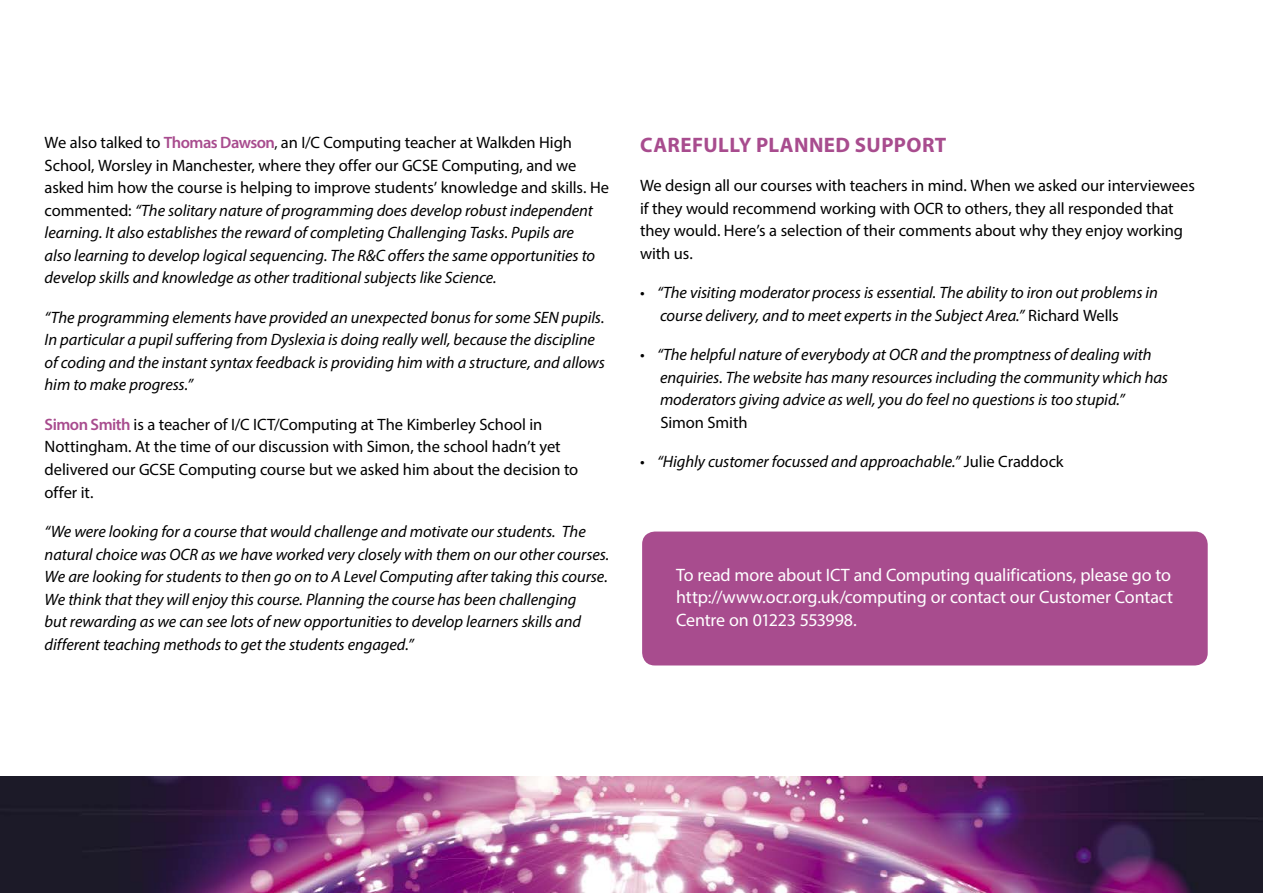
<style>
.page{position:relative;width:1263px;height:893px;background:#fff}
.page>*{position:absolute;margin:0;border:0;box-sizing:border-box;transform-origin:0 0}
.t1{font:700 21px "Myriad Pro";letter-spacing:.02em;color:#a84c8e}
._11_ON_15{font:18px/22.5px "Myriad Pro";letter-spacing:-.01em;color:#fff;text-align:justify}
._11_ON_15-2{font:italic 16.5px/22.5px "Myriad Pro";letter-spacing:-.005em;color:#000}
._11_ON_15-3{font:16.5px/22.5px "Myriad Pro";letter-spacing:-.005em;color:#000}
.s1{font-style:normal}
.s2{font-weight:600;font-style:normal;color:#a84c8e}
.s3{font-style:normal;font-size:15px}
.s4{font-weight:600;color:#a84c8e}
</style>
<div class="page">
<div style="left:642px;top:531px;width:566px;height:134px;background:#a84c8e;border-radius:13px"></div>
<img style="left:0;top:776px;width:1263px;height:117px">
<p class="_11_ON_15-2" style="left:45px;top:131px;width:566px"><span class="s1">We also talked to</span> <span class="s2">Thomas Dawson</span><span class="s3">,</span> <span class="s1">an I/C Computing teacher at Walkden High School, Worsley in Manchester, where they offer our GCSE Computing, and we asked him how the course is helping to improve students’ knowledge and skills. He commented:</span> “The solitary nature of programming does develop robust independent learning. It also establishes the reward of completing Challenging Tasks. Pupils are<br>also learning to develop logical sequencing. The R&amp;C offers the same opportunities to develop skills and knowledge as other traditional subjects like Science.</p>
<p class="_11_ON_15-2" style="left:45px;top:306px;width:562px">“The programming elements have provided an unexpected bonus for some SEN pupils.<br>In particular a pupil suffering from Dyslexia is doing really well, because the discipline of coding and the instant syntax feedback is providing him with a structure, and allows him to make progress.”</p>
<p class="_11_ON_15-3" style="left:45px;top:413px;width:535px"><span class="s4">Simon Smith</span> is a teacher of I/C ICT/Computing at The Kimberley School in Nottingham. At the time of our discussion with Simon, the school hadn’t yet delivered our GCSE Computing course but we asked him about the decision to offer it.</p>
<p class="_11_ON_15-2" style="left:45px;top:520px;width:566px">“We were looking for a course that would challenge and motivate our students. The natural choice was OCR as we have worked very closely with them on our other courses.<br>We are looking for students to then go on to A Level Computing after taking this course.<br>We think that they will enjoy this course. Planning the course has been challenging<br>but rewarding as we can see lots of new opportunities to develop learners skills and different teaching methods to get the students engaged.”</p>
<p class="t1" style="left:640px;top:131px;width:308px">CAREFULLY PLANNED SUPPORT</p>
<p class="_11_ON_15-3" style="left:640px;top:174px;width:556px">We design all our courses with teachers in mind. When we asked our interviewees if they would recommend working with OCR to others, they all responded that they would. Here’s a selection of their comments about why they enjoy working with us.</p>
<p class="_11_ON_15-2" style="left:660px;top:281px;width:499px;text-indent:-20px"><span class="s1">•</span> “The visiting moderator process is essential. The ability to iron out problems in course delivery, and to meet experts in the Subject Area.” <span class="s1">Richard Wells</span></p>
<p class="_11_ON_15-2" style="left:660px;top:343px;width:510px;text-indent:-20px"><span class="s1">•</span> “The helpful nature of everybody at OCR and the promptness of dealing with enquiries. The website has many resources including the community which has moderators giving advice as well, you do feel no questions is too stupid.”</p>
<p class="_11_ON_15-3" style="left:660px;top:411px;width:89px">Simon Smith</p>
<p class="_11_ON_15-2" style="left:640px;top:450px;width:425px"><span class="s1">•</span> “Highly customer focussed and approachable.” <span class="s1">Julie Craddock</span></p>
<p class="_11_ON_15" style="left:676px;top:563px;width:498px">To read more about ICT and Computing qualifications, please go to http://www.ocr.org.uk/computing or contact our Customer Contact Centre on 01223 553998.</p>
</div>
